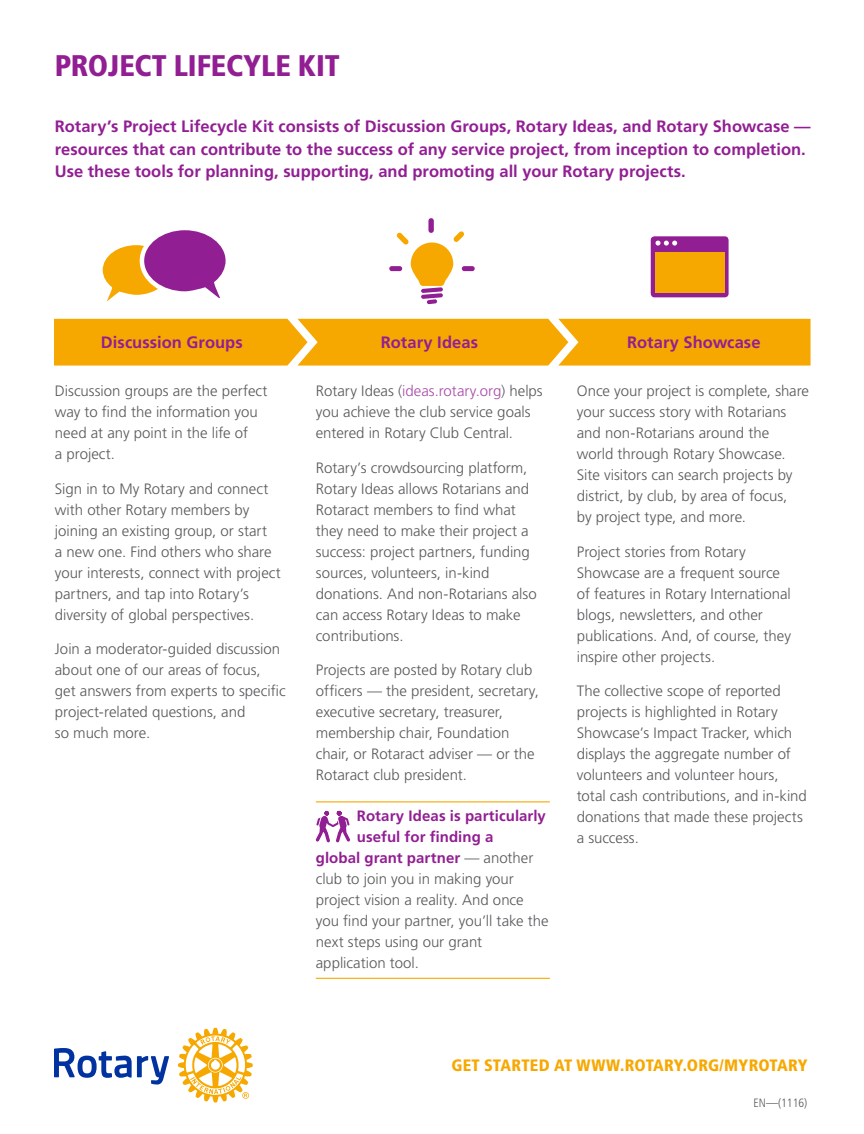
<style>
.page{position:relative;width:864px;height:1134px;background:#fff}
.page>*{position:absolute;margin:0;border:0;box-sizing:border-box;transform-origin:0 0}
.t1{font:900 condensed 29.85px "Frutiger LT Std";letter-spacing:-.01em;color:#921e93}
.t2{font:700 16.5px/22.5px "Frutiger LT Std";color:#921e93}
.t3{font:900 condensed 16.5px "Frutiger LT Std";letter-spacing:.01em;color:#f7a800}
.t4{font:300 15px/21px "Frutiger LT Std";color:#58595b}
.t5{font:700 15px "Frutiger LT Std";letter-spacing:.005em;color:#921e93}
.t6{font:300 condensed 12px "Frutiger LT Std";color:#58595b}
.s1{color:#a84ba9}
.s2{font-weight:300;color:#58595b}
</style>
<div class="page">
<div style="left:54px;top:319px;width:757px;height:47px;background:#f7a800"></div>
<hr style="left:316px;top:801px;width:234px;height:1px;background:#f7a800">
<hr style="left:316px;top:978px;width:234px;height:1px;background:#f7a800">
<svg style="left:316px;top:811px;width:34px;height:32px"></svg>
<svg style="left:54px;top:1048px;width:115px;height:37px"></svg>
<svg style="left:178px;top:1028px;width:75px;height:74px"></svg>
<svg style="left:103px;top:230px;width:123px;height:72px"></svg>
<div style="left:651px;top:236px;width:78px;height:61px;background:#921e93;border-radius:4px"></div>
<div style="left:655px;top:252px;width:70px;height:41px;background:#f7a800"></div>
<svg style="left:656px;top:241px;width:21px;height:5px"></svg>
<div style="left:428px;top:218px;width:6px;height:15px;background:#921e93;border-radius:3px"></div>
<div style="left:389px;top:266px;width:13px;height:5px;background:#921e93;border-radius:2px"></div>
<div style="left:462px;top:266px;width:13px;height:5px;background:#921e93;border-radius:2px"></div>
<svg style="left:397px;top:231px;width:67px;height:73px"></svg>
<h1 class="t1" style="left:55px;top:48px;width:286px">PROJECT LIFECYLE KIT</h1>
<p class="t2" style="left:55px;top:115px;width:758px">Rotary’s Project Lifecycle Kit consists of Discussion Groups, Rotary Ideas, and Rotary Showcase — resources that can contribute to the success of any service project, from inception to completion.<br>Use these tools for planning, supporting, and promoting all your Rotary projects.</p>
<p class="t2" style="left:101px;top:331px;width:143px">Discussion Groups</p>
<p class="t4" style="left:55px;top:381px;width:214px">Discussion groups are the perfect way to find the information you need at any point in the life of<br>a project.</p>
<p class="t4" style="left:55px;top:478px;width:228px">Sign in to My Rotary and connect with other Rotary members by joining an existing group, or start<br>a new one. Find others who share your interests, connect with project partners, and tap into Rotary’s diversity of global perspectives.</p>
<p class="t4" style="left:55px;top:639px;width:233px">Join a moderator-guided discussion about one of our areas of focus,<br>get answers from experts to specific project-related questions, and<br>so much more.</p>
<p class="t2" style="left:381px;top:331px;width:99px">Rotary Ideas</p>
<p class="t4" style="left:316px;top:381px;width:228px">Rotary Ideas (<span class="s1">ideas.rotary.org</span>) helps you achieve the club service goals entered in Rotary Club Central.</p>
<p class="t4" style="left:316px;top:457px;width:222px">Rotary’s crowdsourcing platform,<br>Rotary Ideas allows Rotarians and<br>Rotaract members to find what they need to make their project a success: project partners, funding sources, volunteers, in-kind donations. And non-Rotarians also can access Rotary Ideas to make contributions.</p>
<p class="t4" style="left:316px;top:660px;width:225px">Projects are posted by Rotary club officers — the president, secretary, executive secretary, treasurer, membership chair, Foundation chair, or Rotaract adviser — or the<br>Rotaract club president.</p>
<p class="t5" style="left:357px;top:807px;width:191px">Rotary Ideas is particularly</p>
<p class="t5" style="left:357px;top:828px;width:138px">useful for finding a</p>
<p class="t5" style="left:316px;top:849px;width:219px">global grant partner <span class="s2">— another</span></p>
<p class="t4" style="left:316px;top:869px;width:199px">club to join you in making your</p>
<p class="t4" style="left:316px;top:890px;width:209px">project vision a reality. And once</p>
<p class="t4" style="left:316px;top:911px;width:234px">you find your partner, you’ll take the</p>
<p class="t4" style="left:316px;top:932px;width:168px">next steps using our grant</p>
<p class="t4" style="left:316px;top:953px;width:105px">application tool.</p>
<p class="t2" style="left:627px;top:331px;width:135px">Rotary Showcase</p>
<p class="t4" style="left:577px;top:381px;width:234px">Once your project is complete, share your success story with Rotarians and non-Rotarians around the world through Rotary Showcase.<br>Site visitors can search projects by district, by club, by area of focus,<br>by project type, and more.</p>
<p class="t4" style="left:577px;top:541px;width:216px">Project stories from Rotary<br>Showcase are a frequent source of features in Rotary International blogs, newsletters, and other publications. And, of course, they inspire other projects.</p>
<p class="t4" style="left:577px;top:681px;width:232px">The collective scope of reported projects is highlighted in Rotary<br>Showcase’s Impact Tracker, which displays the aggregate number of volunteers and volunteer hours, total cash contributions, and in-kind donations that made these projects a success.</p>
<p class="t3" style="left:451px;top:1056px;width:358px">GET STARTED AT WWW.ROTARY.ORG/MYROTARY</p>
<p class="t6" style="left:754px;top:1096px;width:55px">EN—(1116)</p>
</div>
